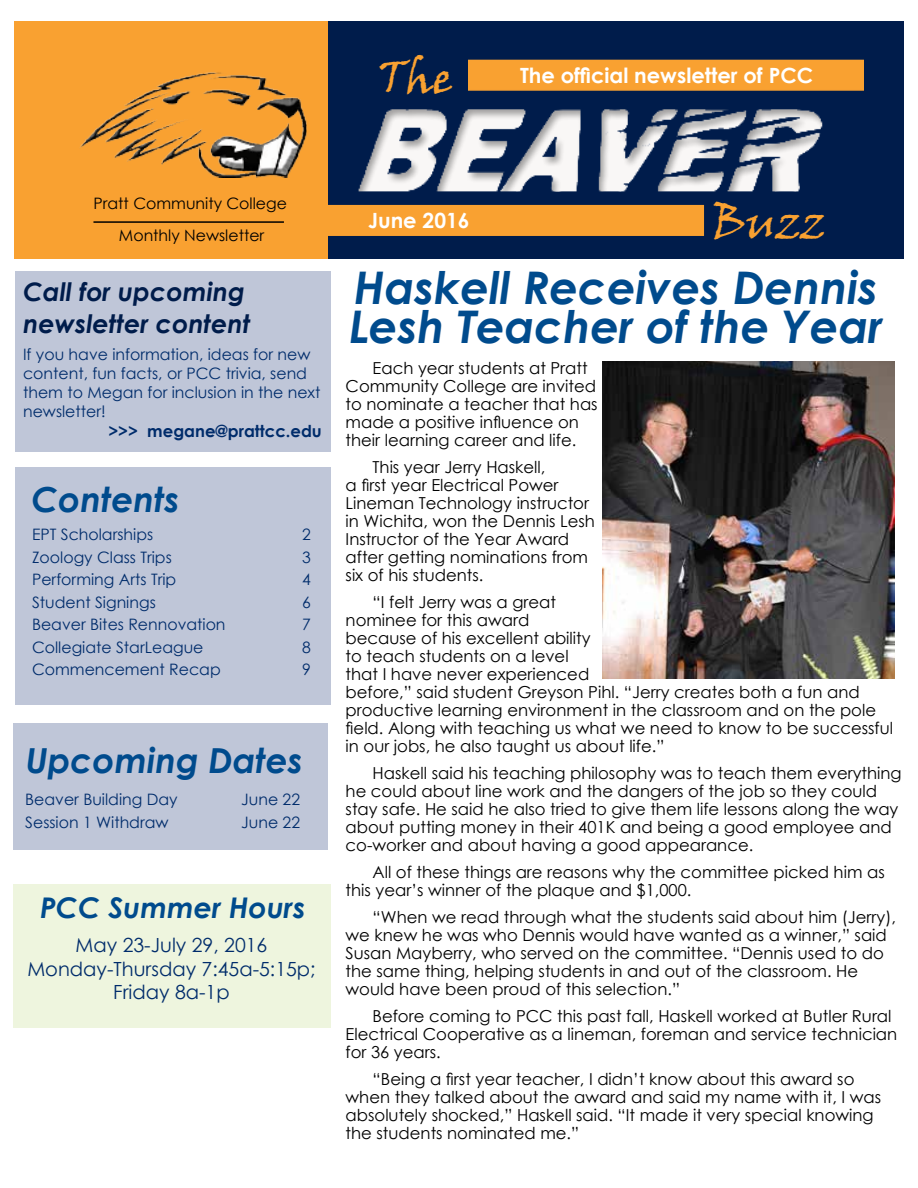
<style>
.page{position:relative;width:918px;height:1188px;background:#fff}
.page>*{position:absolute;margin:0;border:0;box-sizing:border-box;transform-origin:0 0}
.t1{font:italic 700 45px/39px "Century Gothic";color:#004b8d}
.t2{font:45px "Viner Hand ITC";color:#f9a131}
.t3{font:italic 700 34.5px "Century Gothic";color:#004b8d}
.t4{font:italic 700 28.5px "Century Gothic";color:#004b8d}
.t5{font:italic 700 25.5px/31.5px "Century Gothic";color:#001c4b}
.t6{font:700 21px "Century Gothic";color:#fff}
.t7{font:19.5px/23.4px "Century Gothic";color:#002c6b;text-align:center}
.t8{font:16.5px/18px "Century Gothic";color:#000}
.t9{font:700 16.5px "Century Gothic";color:#002c6b}
.t10{font:15.75px/18.9px "Century Gothic";color:#002c6b}
.t11{font:15.75px/32.7px "Century Gothic";color:#000;text-align:center}
</style>
<div class="page">
<div style="left:14px;top:21px;width:315px;height:238px;background:#f9a131"></div>
<div style="left:76px;top:69px;width:231px;height:110px;background:#000;opacity:.75"></div>
<div style="left:328px;top:21px;width:576px;height:238px;background:#001c4b"></div>
<hr style="left:93px;top:221px;width:191px;height:2px;background:#000">
<div style="left:326px;top:205px;width:378px;height:31px;background:#f9a131"></div>
<div style="left:468px;top:60px;width:396px;height:31px;background:#f9a131;border:2px solid #f9a131"></div>
<div style="left:356px;top:93px;width:475px;height:114px;background:#000;opacity:.36"></div>
<div style="left:16px;top:271px;width:315px;height:181px;background:#bfc6d8"></div>
<div style="left:14px;top:724px;width:314px;height:126px;background:#bfc6d8"></div>
<div style="left:15px;top:467px;width:315px;height:238px;background:#bfc6d8"></div>
<div style="left:13px;top:885px;width:317px;height:143px;background:#eef5de"></div>
<img style="left:602px;top:362px;width:292px;height:317px">
<h1 class="t2" style="left:379px;top:49px;width:76px">The</h1>
<p class="t6" style="left:520px;top:59px;width:295px">The official newsletter of PCC</p>
<p class="t11" style="left:93px;top:186px;width:195px">Pratt Community College<br>Monthly Newsletter</p>
<h3 class="t5" style="left:23px;top:275px;width:229px">Call for upcoming newsletter content</h3>
<p class="t10" style="left:23px;top:345px;width:299px">If you have information, ideas for new content, fun facts, or PCC trivia, send them to Megan for inclusion in the next newsletter!</p>
<p class="t9" style="left:108px;top:418px;width:215px">&gt;&gt;&gt; megane@prattcc.edu</p>
<h2 class="t3" style="left:31px;top:473px;width:150px">Contents</h2>
<p class="t10" style="left:32px;top:525px;width:123px">EPT Scholarships</p>
<p class="t10" style="left:302px;top:525px;width:10px">2</p>
<p class="t10" style="left:32px;top:547px;width:141px">Zoology Class Trips</p>
<p class="t10" style="left:302px;top:547px;width:10px">3</p>
<p class="t10" style="left:32px;top:570px;width:146px">Performing Arts Trip</p>
<p class="t10" style="left:302px;top:570px;width:10px">4</p>
<p class="t10" style="left:32px;top:592px;width:125px">Student Signings</p>
<p class="t10" style="left:302px;top:592px;width:10px">6</p>
<p class="t10" style="left:32px;top:615px;width:195px">Beaver Bites Rennovation</p>
<p class="t10" style="left:302px;top:615px;width:10px">7</p>
<p class="t10" style="left:32px;top:637px;width:173px">Collegiate StarLeague</p>
<p class="t10" style="left:302px;top:637px;width:10px">8</p>
<p class="t10" style="left:32px;top:660px;width:190px">Commencement Recap</p>
<p class="t10" style="left:302px;top:660px;width:10px">9</p>
<h2 class="t3" style="left:26px;top:735px;width:279px">Upcoming Dates</h2>
<p class="t10" style="left:25px;top:790px;width:154px">Beaver Building Day</p>
<p class="t10" style="left:241px;top:790px;width:60px">June 22</p>
<p class="t10" style="left:25px;top:812px;width:145px">Session 1 Withdraw</p>
<p class="t10" style="left:241px;top:812px;width:60px">June 22</p>
<h3 class="t4" style="left:40px;top:886px;width:267px">PCC Summer Hours</h3>
<p class="t7" style="left:27px;top:933px;width:290px">May 23-July 29, 2016<br>Monday-Thursday 7:45a-5:15p;<br>Friday 8a-1p</p>
<p class="t6" style="left:368px;top:205px;width:103px">June 2016</p>
<h1 class="t2" style="left:711px;top:195px;width:116px">Buzz</h1>
<h1 class="t1" style="left:349px;top:266px;width:535px">Haskell Receives Dennis<br>Lesh Teacher of the Year</h1>
<p class="t8" style="left:346px;top:359px;width:254px;text-indent:27px">Each year students at Pratt<br>Community College are invited to nominate a teacher that has made a positive influence on their learning career and life.</p>
<p class="t8" style="left:346px;top:458px;width:251px;text-indent:27px">This year Jerry Haskell,<br>a first year Electrical Power<br>Lineman Technology instructor in Wichita, won the Dennis Lesh<br>Instructor of the Year Award after getting nominations from six of his students.</p>
<p class="t8" style="left:346px;top:593px;width:549px;text-indent:27px">“I felt Jerry was a great<br>nominee for this award<br>because of his excellent ability<br>to teach students on a level<br>that I have never experienced<br>before,” said student Greyson Pihl. “Jerry creates both a fun and productive learning environment in the classroom and on the pole field. Along with teaching us what we need to know to be successful in our jobs, he also taught us about life.”</p>
<p class="t8" style="left:346px;top:764px;width:558px;text-indent:27px">Haskell said his teaching philosophy was to teach them everything he could about line work and the dangers of the job so they could stay safe. He said he also tried to give them life lessons along the way about putting money in their 401K and being a good employee and co-worker and about having a good appearance.</p>
<p class="t8" style="left:346px;top:863px;width:541px;text-indent:27px">All of these things are reasons why the committee picked him as this year’s winner of the plaque and $1,000.</p>
<p class="t8" style="left:346px;top:908px;width:552px;text-indent:27px">“When we read through what the students said about him (Jerry), we knew he was who Dennis would have wanted as a winner,” said Susan Mayberry, who served on the committee. “Dennis used to do the same thing, helping students in and out of the classroom. He would have been proud of this selection.”</p>
<p class="t8" style="left:346px;top:1007px;width:553px;text-indent:27px">Before coming to PCC this past fall, Haskell worked at Butler Rural<br>Electrical Cooperative as a lineman, foreman and service technician for 36 years.</p>
<p class="t8" style="left:346px;top:1070px;width:537px;text-indent:27px">“Being a first year teacher, I didn’t know about this award so when they talked about the award and said my name with it, I was absolutely shocked,” Haskell said. “It made it very special knowing the students nominated me.”</p>
</div>
